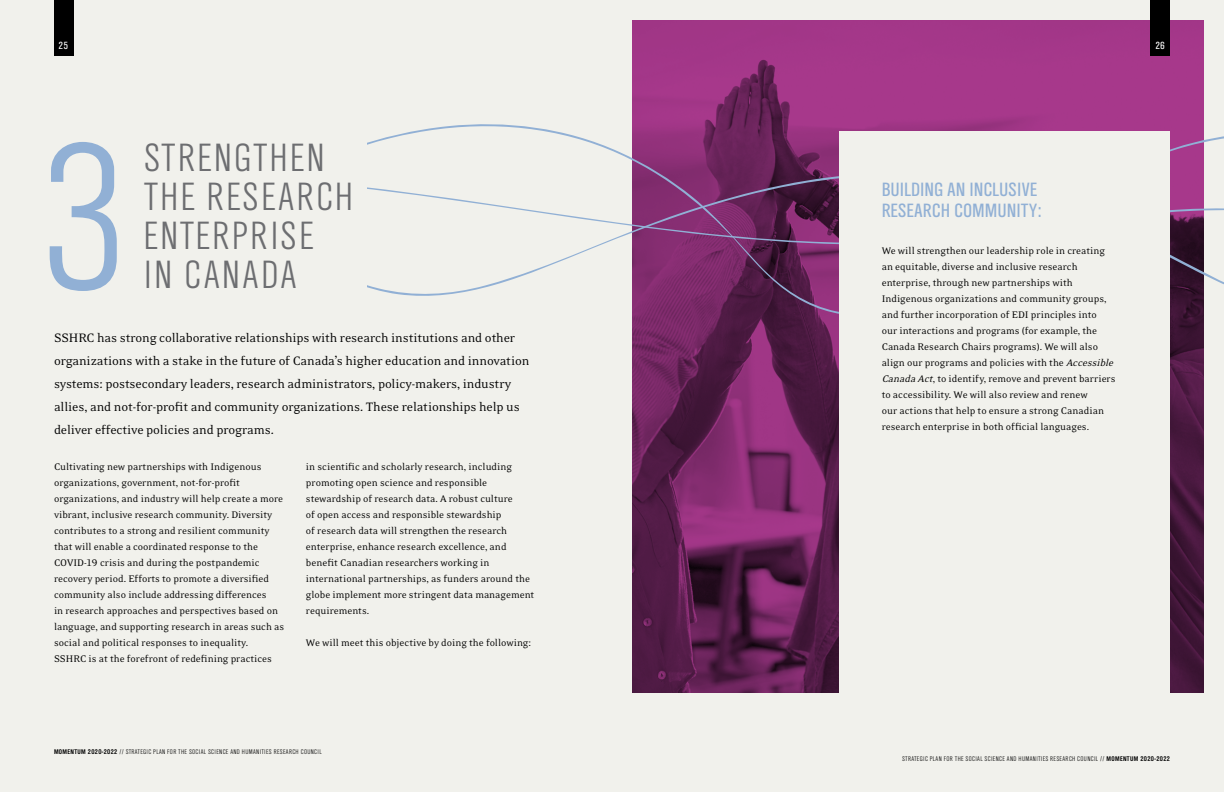
<style>
.page{position:relative;width:1224px;height:792px;background:#fff}
.page>*{position:absolute;margin:0;border:0;box-sizing:border-box;transform-origin:0 0}
.t1{font:300 217px "TV Nord Cond EF";color:#91b0d5}
.t2{font:300 41px/39px "TV Nord Cond EF";letter-spacing:.05em;color:#6d6e71}
.t3{font:20px/21px "TV Nord Cond EF";color:#91b0d5}
.t4{font:14px/23px "Eidetic Neo";letter-spacing:-.01em;color:#000}
.t5{font:11px/16px "Eidetic Neo";color:#000}
.t6{font:10.8px "TV Nord Cond EF";color:#fff}
.t7{font:300 7px "TV Nord Cond EF";letter-spacing:.05em;color:#000}
.s1{font-family:"Eidetic Neo Omni"}
.s2{font-weight:700}
.s3{font-style:italic}
</style>
<div class="page">
<div style="left:612px;top:0;width:612px;height:792px;background:#f1f1ec"></div>
<svg style="left:632px;top:19px;width:572px;height:674px;background:#7e2b6a"></svg>
<div style="left:0;top:0;width:612px;height:792px;background:#f1f1ec"></div>
<div style="left:54px;top:0;width:19px;height:55px;background:#000"></div>
<div style="left:1151px;top:0;width:19px;height:55px;background:#000"></div>
<svg style="left:367px;top:108px;width:857px;height:64px"></svg>
<svg style="left:367px;top:172px;width:857px;height:280px"></svg>
<div style="left:839px;top:131px;width:331px;height:661px;background:#f1f1ec"></div>
<p class="t6" style="left:59px;top:40px;width:11px">25</p>
<p class="t6" style="left:1155px;top:40px;width:11px">26</p>
<h1 class="t1" style="left:37px;top:104px;width:95px">3</h1>
<h2 class="t2" style="left:143px;top:138px;width:206px">STRENGTHEN<br>THE RESEARCH<br>ENTERPRISE</h2>
<h2 class="t2" style="left:144px;top:255px;width:155px">IN CANADA</h2>
<p class="t4" style="left:54px;top:327px;width:477px">SSHRC has strong collaborative relationships with research institutions and other organizations with a stake in the future of Canada’s higher education and innovation systems: postsecondary leaders, research administrators, policy-makers, industry allies, and not-for-profit and community organizations. These relationships help us deliver effective policies and programs.</p>
<p class="t5" style="left:54px;top:459px;width:232px">Cultivating new partnerships with Indigenous organizations, government, not-for-profit organizations, and industry will help create a more vibrant, inclusive research community. Diversity contributes to a strong and resilient community that will enable a coordinated response to the COVID-<span class="s1">19</span> crisis and during the postpandemic recovery period. Efforts to promote a diversified community also include addressing differences<br>in research approaches and perspectives based on language, and supporting research in areas such as social and political responses to inequality.<br>SSHRC is at the forefront of redefining practices</p>
<p class="t5" style="left:306px;top:459px;width:230px">in scientific and scholarly research, including promoting open science and responsible stewardship of research data. A robust culture<br>of open access and responsible stewardship<br>of research data will strengthen the research enterprise, enhance research excellence, and benefit Canadian researchers working in international partnerships, as funders around the globe implement more stringent data management requirements.</p>
<p class="t5" style="left:306px;top:635px;width:227px">We will meet this objective by doing the following:</p>
<p class="t7" style="left:54px;top:748px;width:203px"><span class="s2">MOMENTUM 2020-2022</span> // STRATEGIC PLAN FOR THE SOCIAL SCIENCE AND HUMANITIE</p>
<p class="t7" style="left:269px;top:748px;width:54px">S RESEARCH COUNCIL</p>
<h3 class="t3" style="left:882px;top:179px;width:161px">BUILDING AN INCLUSIVE<br>RESEARCH COMMUNITY:</h3>
<p class="t5" style="left:882px;top:243px;width:236px">We will strengthen our leadership role in creating an equitable, diverse and inclusive research enterprise, through new partnerships with Indigenous organizations and community groups, and further incorporation of EDI principles into<br>our interactions and programs (for example, the Canada Research Chairs programs). We will also align our programs and policies with the <span class="s3">Accessible Canada Act</span>, to identify, remove and prevent barriers to accessibility. We will also review and renew<br>our actions that help to ensure a strong Canadian research enterprise in both official languages.</p>
<p class="t7" style="left:902px;top:755px;width:131px">STRATEGIC PLAN FOR THE SOCIAL SCIENCE AND HUMANITIE</p>
<p class="t7" style="left:1045px;top:755px;width:126px">S RESEARCH COUNCIL // <span class="s2">MOMENTUM 2020-2022</span></p>
</div>
